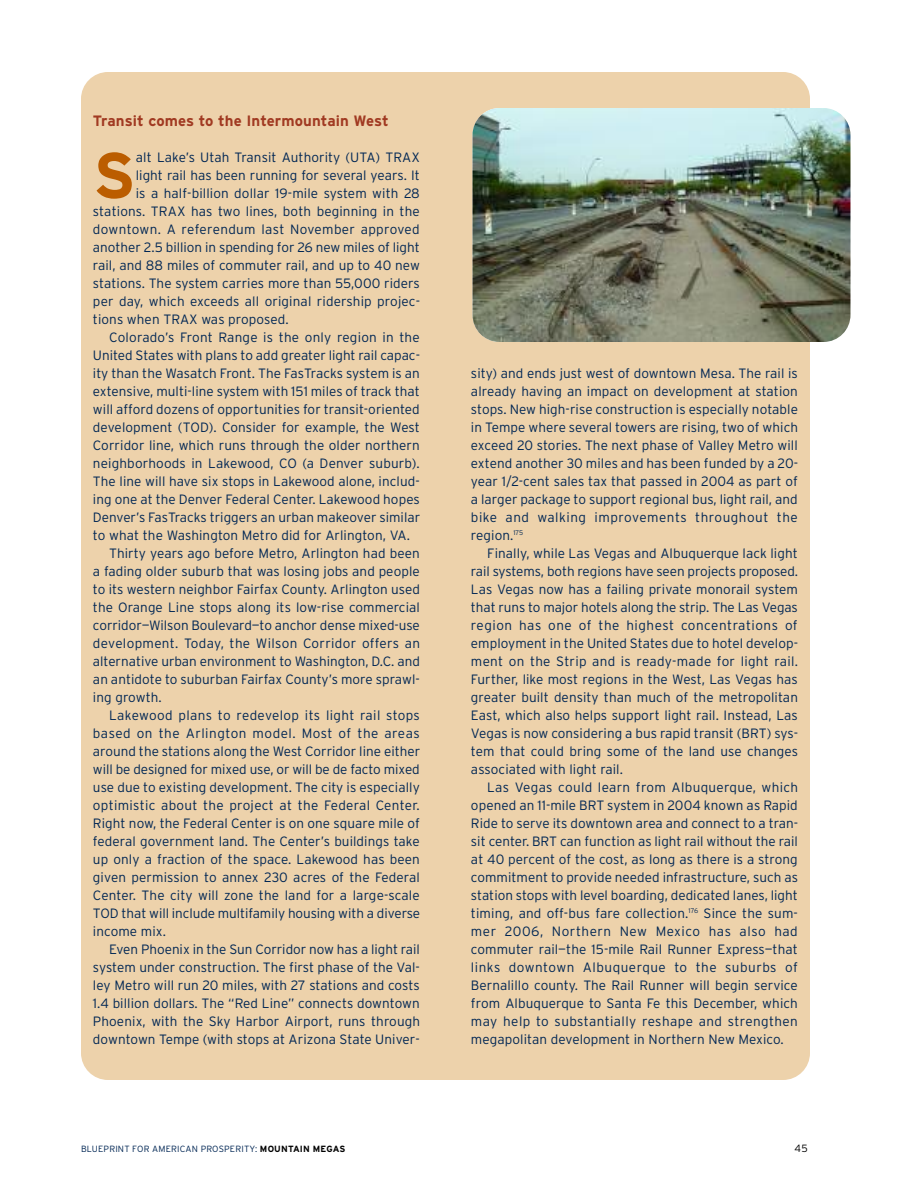
<style>
.page{position:relative;width:918px;height:1188px;background:#fff}
.page>*{position:absolute;margin:0;border:0;box-sizing:border-box;transform-origin:0 0}
.t1{font:700 64.35px "Interstate";color:#bb5d00}
.t2{font:700 15px "Interstate";letter-spacing:.005em;color:#a13a22}
.t3{font:300 13.5px/18px "Interstate";letter-spacing:.005em;color:#002654;text-align:justify}
.t4{font:300 13.5px "Interstate";letter-spacing:.025em;color:#002654}
.t5{font:300 13.5px "Interstate";letter-spacing:.03em;color:#002654}
.t6{font:300 13.5px "Interstate";letter-spacing:.04em;color:#002654}
.t7{font:300 10.5px "Interstate";color:#000}
.t8{font:300 9px "Interstate";letter-spacing:.02em;color:#002654}
.s1{font-weight:700;color:#000}
</style>
<div class="page">
<div style="left:81px;top:72px;width:729px;height:1008px;background:#edd2ab;border-radius:27px"></div>
<img style="left:472px;top:108px;width:378px;height:234px">
<p class="t2" style="left:93px;top:112px;width:297px">Transit comes to the Intermountain West</p>
<h1 class="t1" style="left:93px;top:139px;width:44px">S</h1>
<p class="t3" style="left:136px;top:148px;width:285px">alt Lake’s Utah Transit Authority (UTA) TRAX</p>
<p class="t3" style="left:136px;top:166px;width:286px">light rail has been running for several years. It</p>
<p class="t3" style="left:136px;top:184px;width:286px">is a half-billion dollar 19-mile system with 28</p>
<p class="t3" style="left:93px;top:202px;width:328px">stations. TRAX has two lines, both beginning in the</p>
<p class="t4" style="left:93px;top:222px;width:328px">downtown. A referendum last November approved</p>
<p class="t3" style="left:93px;top:238px;width:328px">another 2.5 billion in spending for 26 new miles of light</p>
<p class="t3" style="left:93px;top:256px;width:328px">rail, and 88 miles of commuter rail, and up to 40 new</p>
<p class="t3" style="left:93px;top:274px;width:328px">stations. The system carries more than 55,000 riders</p>
<p class="t3" style="left:93px;top:292px;width:329px">per day, which exceeds all original ridership projec-</p>
<p class="t3" style="left:93px;top:310px;width:197px">tions when TRAX was proposed.</p>
<p class="t3" style="left:109px;top:328px;width:312px">Colorado’s Front Range is the only region in the</p>
<p class="t3" style="left:93px;top:346px;width:329px">United States with plans to add greater light rail capac-</p>
<p class="t3" style="left:93px;top:364px;width:328px">ity than the Wasatch Front. The FasTracks system is an</p>
<p class="t3" style="left:93px;top:382px;width:328px">extensive, multi-line system with 151 miles of track that</p>
<p class="t3" style="left:93px;top:400px;width:328px">will afford dozens of opportunities for transit-oriented</p>
<p class="t3" style="left:93px;top:418px;width:328px">development (TOD). Consider for example, the West</p>
<p class="t3" style="left:93px;top:436px;width:328px">Corridor line, which runs through the older northern</p>
<p class="t3" style="left:93px;top:454px;width:328px">neighborhoods in Lakewood, CO (a Denver suburb).</p>
<p class="t3" style="left:93px;top:472px;width:328px">The line will have six stops in Lakewood alone, includ-</p>
<p class="t3" style="left:93px;top:490px;width:328px">ing one at the Denver Federal Center. Lakewood hopes</p>
<p class="t3" style="left:93px;top:508px;width:329px">Denver’s FasTracks triggers an urban makeover similar</p>
<p class="t3" style="left:93px;top:526px;width:319px">to what the Washington Metro did for Arlington, VA.</p>
<p class="t3" style="left:109px;top:544px;width:312px">Thirty years ago before Metro, Arlington had been</p>
<p class="t3" style="left:93px;top:562px;width:328px">a fading older suburb that was losing jobs and people</p>
<p class="t3" style="left:93px;top:580px;width:328px">to its western neighbor Fairfax County. Arlington used</p>
<p class="t3" style="left:93px;top:598px;width:328px">the Orange Line stops along its low-rise commercial</p>
<p class="t3" style="left:93px;top:616px;width:328px">corridor—Wilson Boulevard—to anchor dense mixed-use</p>
<p class="t4" style="left:93px;top:636px;width:329px">development. Today, the Wilson Corridor offers an</p>
<p class="t3" style="left:93px;top:652px;width:328px">alternative urban environment to Washington, D.C. and</p>
<p class="t3" style="left:93px;top:670px;width:328px">an antidote to suburban Fairfax County’s more sprawl-</p>
<p class="t3" style="left:93px;top:688px;width:70px">ing growth.</p>
<p class="t5" style="left:109px;top:708px;width:312px">Lakewood plans to redevelop its light rail stops</p>
<p class="t6" style="left:93px;top:726px;width:328px">based on the Arlington model. Most of the areas</p>
<p class="t3" style="left:93px;top:742px;width:329px">around the stations along the West Corridor line either</p>
<p class="t3" style="left:93px;top:760px;width:328px">will be designed for mixed use, or will be de facto mixed</p>
<p class="t3" style="left:93px;top:778px;width:328px">use due to existing development. The city is especially</p>
<p class="t4" style="left:93px;top:798px;width:328px">optimistic about the project at the Federal Center.</p>
<p class="t3" style="left:93px;top:814px;width:328px">Right now, the Federal Center is on one square mile of</p>
<p class="t3" style="left:93px;top:832px;width:328px">federal government land. The Center’s buildings take</p>
<p class="t3" style="left:93px;top:850px;width:328px">up only a fraction of the space. Lakewood has been</p>
<p class="t3" style="left:93px;top:868px;width:328px">given permission to annex 230 acres of the Federal</p>
<p class="t3" style="left:93px;top:886px;width:328px">Center. The city will zone the land for a large-scale</p>
<p class="t3" style="left:93px;top:904px;width:329px">TOD that will include multifamily housing with a diverse</p>
<p class="t3" style="left:93px;top:922px;width:75px">income mix.</p>
<p class="t3" style="left:109px;top:940px;width:312px">Even Phoenix in the Sun Corridor now has a light rail</p>
<p class="t3" style="left:93px;top:958px;width:328px">system under construction. The first phase of the Val-</p>
<p class="t3" style="left:93px;top:976px;width:328px">ley Metro will run 20 miles, with 27 stations and costs</p>
<p class="t3" style="left:93px;top:994px;width:328px">1.4 billion dollars. The “Red Line” connects downtown</p>
<p class="t3" style="left:93px;top:1012px;width:329px">Phoenix, with the Sky Harbor Airport, runs through</p>
<p class="t3" style="left:93px;top:1030px;width:328px">downtown Tempe (with stops at Arizona State Univer-</p>
<p class="t3" style="left:471px;top:364px;width:329px">sity) and ends just west of downtown Mesa. The rail is already having an impact on development at station stops. New high-rise construction is especially notable in Tempe where several towers are rising, two of which exceed 20 stories. The next phase of Valley Metro will extend another 30 miles and has been funded by a 20- year 1/2-cent sales tax that passed in 2004 as part of a larger package to support regional bus, light rail, and bike and walking improvements throughout the region.<sup>175</sup></p>
<p class="t3" style="left:471px;top:544px;width:329px;text-indent:16px">Finally, while Las Vegas and Albuquerque lack light rail systems, both regions have seen projects proposed.<br>Las Vegas now has a failing private monorail system that runs to major hotels along the strip. The Las Vegas region has one of the highest concentrations of employment in the United States due to hotel develop&shy;ment on the Strip and is ready-made for light rail.<br>Further, like most regions in the West, Las Vegas has greater built density than much of the metropolitan East, which also helps support light rail. Instead, Las Vegas is now considering a bus rapid transit (BRT) sys&shy;tem that could bring some of the land use changes associated with light rail.</p>
<p class="t3" style="left:471px;top:778px;width:329px;text-indent:16px">Las Vegas could learn from Albuquerque, which opened an 11-mile BRT system in 2004 known as Rapid Ride to serve its downtown area and connect to a tran&shy;sit center. BRT can function as light rail without the rail at 40 percent of the cost, as long as there is a strong commitment to provide needed infrastructure, such as station stops with level boarding, dedicated lanes, light timing, and off-bus fare collection.<sup>176</sup> Since the sum&shy;mer 2006, Northern New Mexico has also had commuter rail—the 15-mile Rail Runner Express—that links downtown Albuquerque to the suburbs of Bernalillo county. The Rail Runner will begin service from Albuquerque to Santa Fe this December, which may help to substantially reshape and strengthen megapolitan development in Northern New Mexico.</p>
<p class="t8" style="left:81px;top:1144px;width:266px">BLUEPRINT FOR AMERICAN PROSPERITY: <span class="s1">MOUNTAIN MEGAS</span></p>
<p class="t7" style="left:795px;top:1142px;width:15px">45</p>
</div>
